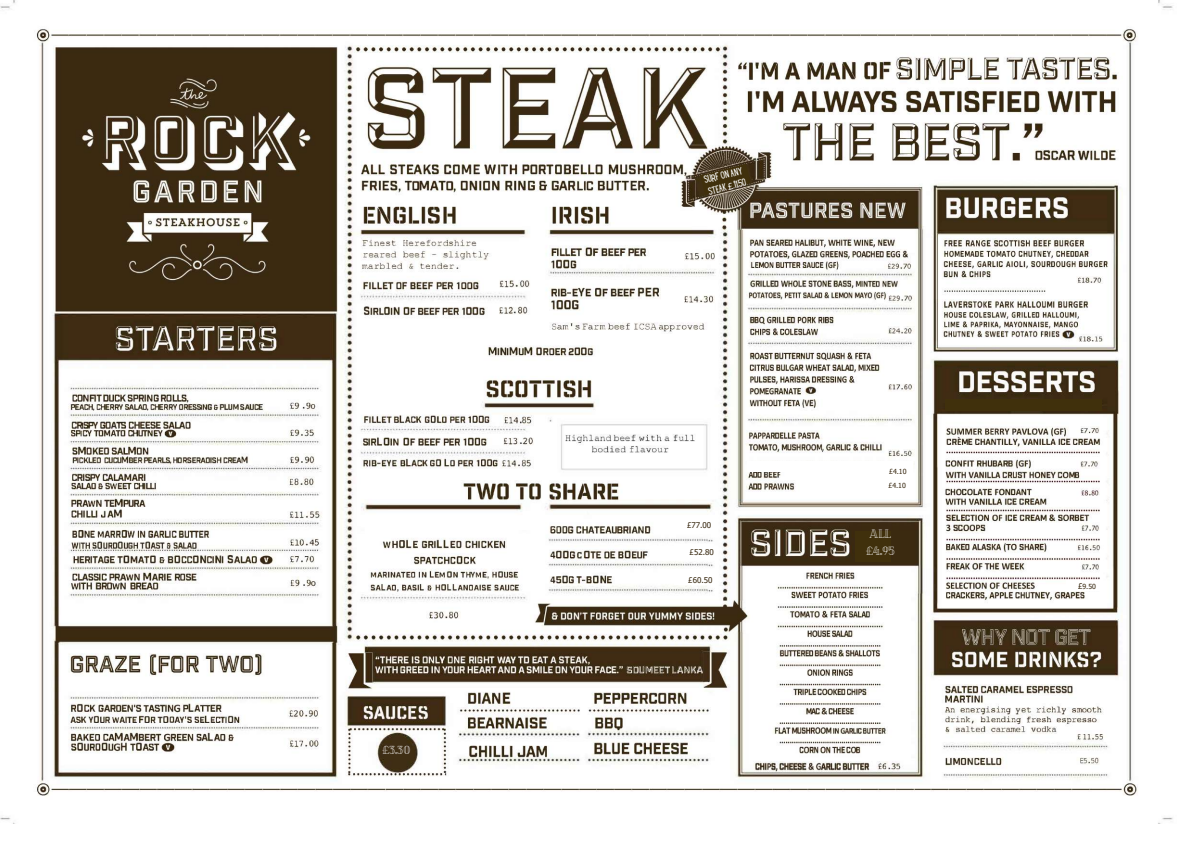
<style>
.page{position:relative;width:1191px;height:843px;background:#fff}
.page>*{position:absolute;margin:0;border:0;box-sizing:border-box;transform-origin:0 0}
.t1{font:12px/16.5px "Cheque";color:#fff}
.t2{font:11.7px "Cheque";color:#fff}
.t3{font:9px/11.9px "Hey Gotcha";color:#fff}
.t4{font:8px "Tahoma";color:#382810}
.t5{font:7px/14.4px "Tahoma";color:#382810}
.s1{font-family:"Noto Sans"}
.s2{font-size:8px}
</style>
<div class="page">
<img style="left:0;top:0;width:1173px;height:823px">
<div style="left:854px;top:531px;width:36px;height:30px;background:#40300c"></div>
<div style="left:945px;top:399px;width:156px;height:11px;background:#40300c"></div>
<svg style="left:699px;top:164px;width:51px;height:30px;background:#4a3b1d"></svg>
<div style="left:873px;top:471px;width:39px;height:27px;background:#fff"></div>
<div style="left:1065px;top:580px;width:36px;height:10px;background:#fff"></div>
<div style="left:674px;top:518px;width:39px;height:16px;background:#fff"></div>
<div style="left:674px;top:543px;width:39px;height:16px;background:#fff"></div>
<div style="left:674px;top:569px;width:39px;height:15px;background:#fff"></div>
<div style="left:746px;top:461px;width:166px;height:10px;background:#fff"></div>
<p class="t2" style="left:382px;top:742px;width:29px">£3.30</p>
<p class="t3" style="left:703px;top:175px;width:41px;rotate:-14deg">sURF ON ANY<br>STEAK <span class="s1">£</span>.11.50</p>
<p class="t4" style="left:687px;top:520px;width:26px">£77.00</p>
<p class="t4" style="left:689px;top:547px;width:26px">£52.80</p>
<p class="t4" style="left:688px;top:574px;width:26px">£60.50</p>
<p class="t5" style="left:888px;top:464px;width:20px">£4.10 £4.10</p>
<h1 class="t1" style="left:866px;top:524px;width:30px">ALL £4.95</h1>
<p class="t5" style="left:1077px;top:580px;width:19px"><span class="s2">£</span>9.50</p>
</div>
